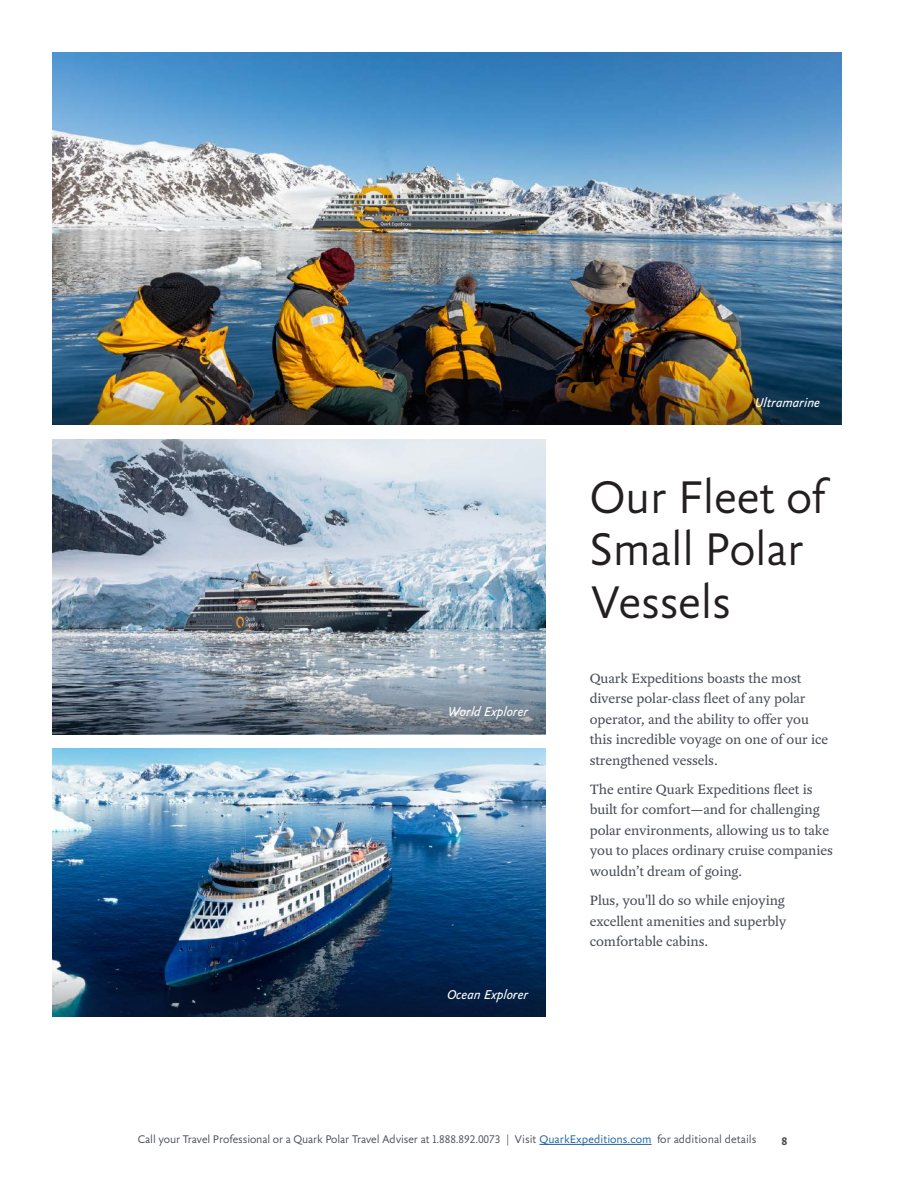
<style>
.page{position:relative;width:918px;height:1188px;background:#fff}
.page>*{position:absolute;margin:0;border:0;box-sizing:border-box;transform-origin:0 0}
.t1{font:300 49.65px/52.7px "Yoga Sans OT";letter-spacing:-.005em;color:#231f20}
.t2{font:14.55px/20.4px "Yoga OT";letter-spacing:-.005em;color:#464b54}
.t3{font:italic 13.95px "Yoga Sans OT";color:#fff}
.t4{font:300 12px "Yoga Sans OT";letter-spacing:-.01em;color:#464b54}
.t5{font:700 12px "Yoga Sans OT";color:#464b54}
.s1{color:#175d9e}
</style>
<div class="page">
<img style="left:52px;top:440px;width:493px;height:234px">
<img style="left:52px;top:53px;width:789px;height:312px">
<img style="left:52px;top:749px;width:493px;height:208px">
<svg style="left:52px;top:957px;width:493px;height:60px;background:#0f2746"></svg>
<svg style="left:52px;top:674px;width:493px;height:60px;background:#758390"></svg>
<img style="left:52px;top:365px;width:789px;height:60px">
<hr style="left:539px;top:1144px;width:113px;height:1px;background:#175d9e">
<p class="t3" style="left:755px;top:395px;width:67px">Ultramarine</p>
<p class="t3" style="left:448px;top:705px;width:82px">World Explorer</p>
<p class="t3" style="left:447px;top:987px;width:83px">Ocean Explorer</p>
<p class="t1" style="left:590px;top:472px;width:238px">Our Fleet of<br>Small Polar<br>Vessels</p>
<p class="t2" style="left:590px;top:668px;width:240px">Quark Expeditions boasts the most diverse polar-class fleet of any polar operator, and the ability to offer you this incredible voyage on one of our ice strengthened vessels.</p>
<p class="t2" style="left:590px;top:779px;width:245px">The entire Quark Expeditions fleet is built for comfort—and for challenging polar environments, allowing us to take you to places ordinary cruise companies wouldn’t dream of going.</p>
<p class="t2" style="left:590px;top:891px;width:198px">Plus, you'll do so while enjoying excellent amenities and superbly comfortable cabins.</p>
<p class="t4" style="left:138px;top:1133px;width:620px">Call your Travel Professional or a Quark Polar Travel Adviser at 1.888.892.0073 | Visit <span class="s1">QuarkExpeditions.com</span> for additional details</p>
<p class="t5" style="left:782px;top:1135px;width:7px">8</p>
</div>
